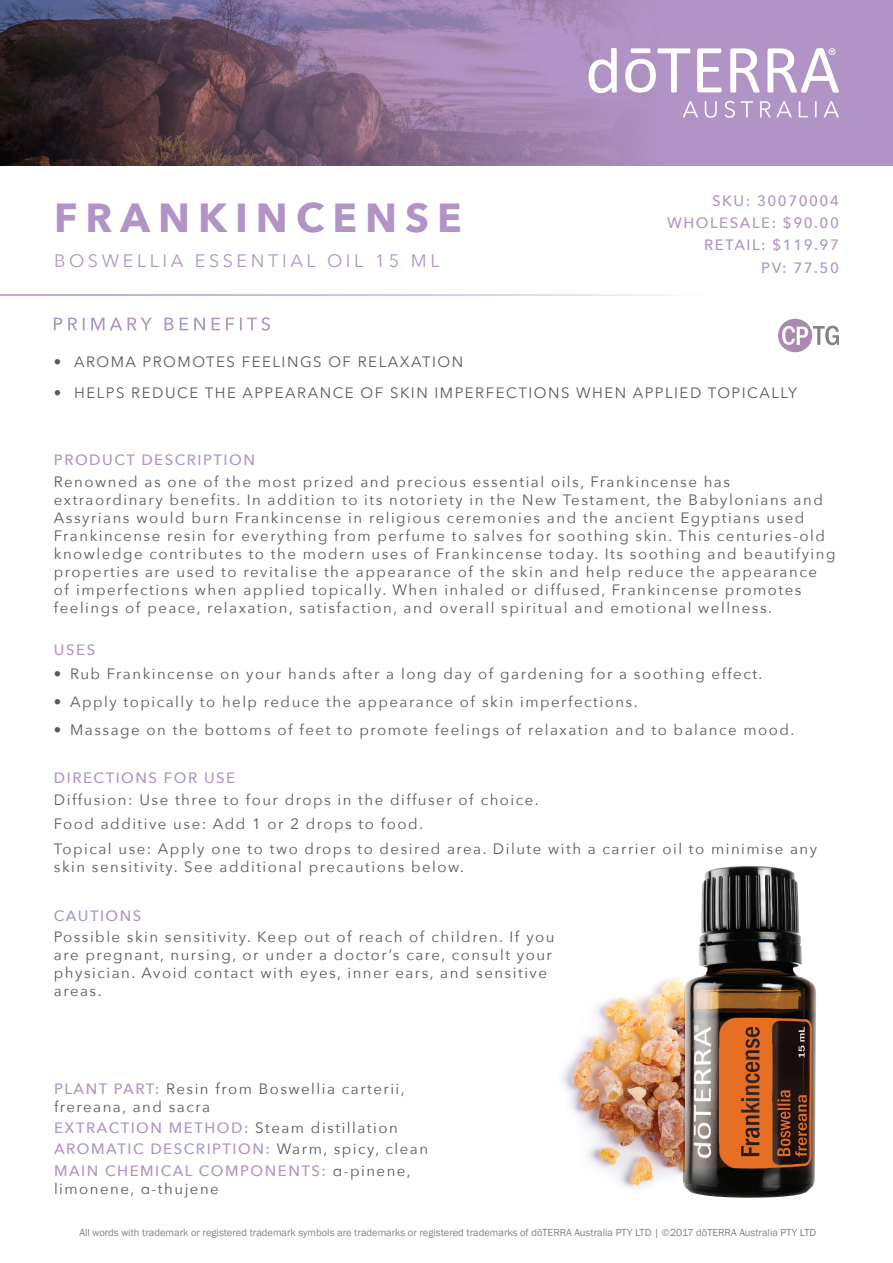
<style>
.page{position:relative;width:893px;height:1263px;background:#fff}
.page>*{position:absolute;margin:0;border:0;box-sizing:border-box;transform-origin:0 0}
.t1{font:700 40.5px "Avenir Next";letter-spacing:.2em;color:#b194c5}
.t2{font:18px "Avenir Next";letter-spacing:.2em;color:#b194c5}
.Body{font:15px/18px "Avenir Next";letter-spacing:.1em;color:#5a5a5d}
.Directions_Bold_Attr{font:15px/18px "Avenir Next";letter-spacing:.1em;color:#5a5a5d}
.Oil_Attribute_Panel{font:15px/18px "Avenir Next";letter-spacing:.1em;color:#5a5a5d}
.Oil_Attribute_Panel-2{font:500 15px "Avenir Next";letter-spacing:.1em;color:#b194c5}
.Tag_details{font:500 15px "Avenir Next";letter-spacing:.1em;color:#b194c5}
.Purple_Headers{font:500 15px "Avenir Next";letter-spacing:.1em;color:#b194c5}
.t3{font:10.5px "Franklin Gothic";color:#808285}
.s1{font-weight:500;color:#b194c5}
.s2{font-weight:400;color:#5a5a5d}
</style>
<div class="page">
<img style="left:563px;top:977px;width:120px;height:211px">
<img style="left:683px;top:866px;width:133px;height:331px">
<svg style="left:0;top:0;width:893px;height:166px;background:#836c8b"></svg>
<svg style="left:730px;top:48px;width:30px;height:45px"></svg>
<svg style="left:697px;top:48px;width:25px;height:44px"></svg>
<svg style="left:589px;top:48px;width:28px;height:45px"></svg>
<svg style="left:767px;top:48px;width:72px;height:45px"></svg>
<svg style="left:625px;top:48px;width:65px;height:45px"></svg>
<svg style="left:683px;top:101px;width:156px;height:17px;background:#bfa7cf"></svg>
<hr style="left:0;top:294px;width:839px;height:2px;background:#b194c5">
<svg style="left:54px;top:317px;width:216px;height:14px"></svg>
<svg style="left:778px;top:319px;width:61px;height:33px"></svg>
<p class="t1" style="left:54px;top:183px;width:409px">FRANKINCENSE</p>
<p class="t2" style="left:54px;top:245px;width:387px">BOSWELLIA ESSENTIAL OIL 15 ML</p>
<p class="Tag_details" style="left:712px;top:188px;width:128px">SKU: 30070004</p>
<p class="Tag_details" style="left:667px;top:210px;width:173px">WHOLESALE: $90.00</p>
<p class="Tag_details" style="left:704px;top:232px;width:136px">RETAIL: $119.97</p>
<p class="Tag_details" style="left:761px;top:255px;width:79px">PV: 77.50</p>
<p class="Body" style="left:54px;top:352px;width:411px">• AROMA PROMOTES FEELINGS OF RELAXATION</p>
<p class="Body" style="left:54px;top:383px;width:745px">• HELPS REDUCE THE APPEARANCE OF SKIN IMPERFECTIONS WHEN APPLIED TOPICALLY</p>
<p class="Purple_Headers" style="left:54px;top:447px;width:203px">PRODUCT DESCRIPTION</p>
<p class="Body" style="left:54px;top:472px;width:783px">Renowned as one of the most prized and precious essential oils, Frankincense has extraordinary benefits. In addition to its notoriety in the New Testament, the Babylonians and Assyrians would burn Frankincense in religious ceremonies and the ancient Egyptians used Frankincense resin for everything from perfume to salves for soothing skin. This centuries-old knowledge contributes to the modern uses of Frankincense today. Its soothing and beautifying properties are used to revitalise the appearance of the skin and help reduce the appearance of imperfections when applied topically. When inhaled or diffused, Frankincense promotes feelings of peace, relaxation, satisfaction, and overall spiritual and emotional wellness.</p>
<p class="Purple_Headers" style="left:54px;top:637px;width:43px">USES</p>
<p class="Body" style="left:54px;top:664px;width:710px">• Rub Frankincense on your hands after a long day of gardening for a soothing effect.</p>
<p class="Body" style="left:54px;top:692px;width:585px">• Apply topically to help reduce the appearance of skin imperfections.</p>
<p class="Body" style="left:54px;top:720px;width:742px">• Massage on the bottoms of feet to promote feelings of relaxation and to balance mood.</p>
<p class="Purple_Headers" style="left:54px;top:765px;width:183px">DIRECTIONS FOR USE</p>
<p class="Directions_Bold_Attr" style="left:54px;top:790px;width:486px">Diffusion: Use three to four drops in the diffuser of choice.</p>
<p class="Directions_Bold_Attr" style="left:54px;top:815px;width:371px">Food additive use: Add 1 or 2 drops to food.</p>
<p class="Directions_Bold_Attr" style="left:54px;top:839px;width:765px">Topical use: Apply one to two drops to desired area. Dilute with a carrier oil to minimise any skin sensitivity. See additional precautions below.</p>
<p class="Purple_Headers" style="left:54px;top:903px;width:89px">CAUTIONS</p>
<p class="Body" style="left:54px;top:927px;width:502px">Possible skin sensitivity. Keep out of reach of children. If you are pregnant, nursing, or under a doctor’s care, consult your physician. Avoid contact with eyes, inner ears, and sensitive areas.</p>
<p class="Oil_Attribute_Panel" style="left:54px;top:1079px;width:352px"><span class="s1">PLANT PART:</span> Resin from Boswellia carterii, frereana, and sacra</p>
<p class="Oil_Attribute_Panel-2" style="left:54px;top:1115px;width:345px">EXTRACTION METHOD: <span class="s2">Steam distillation</span></p>
<p class="Oil_Attribute_Panel-2" style="left:54px;top:1136px;width:376px">AROMATIC DESCRIPTION: <span class="s2">Warm, spicy, clean</span></p>
<p class="Oil_Attribute_Panel" style="left:54px;top:1161px;width:358px"><span class="s1">MAIN CHEMICAL COMPONENTS:</span> α-pinene, limonene, α-thujene</p>
<p class="t3" style="left:80px;top:1226px;width:738px">All words with trademark or registered trademark symbols are trademarks or registered trademarks of dōTERRA Australia PTY LTD | ©2017 dōTERRA Australia PTY LTD</p>
</div>
